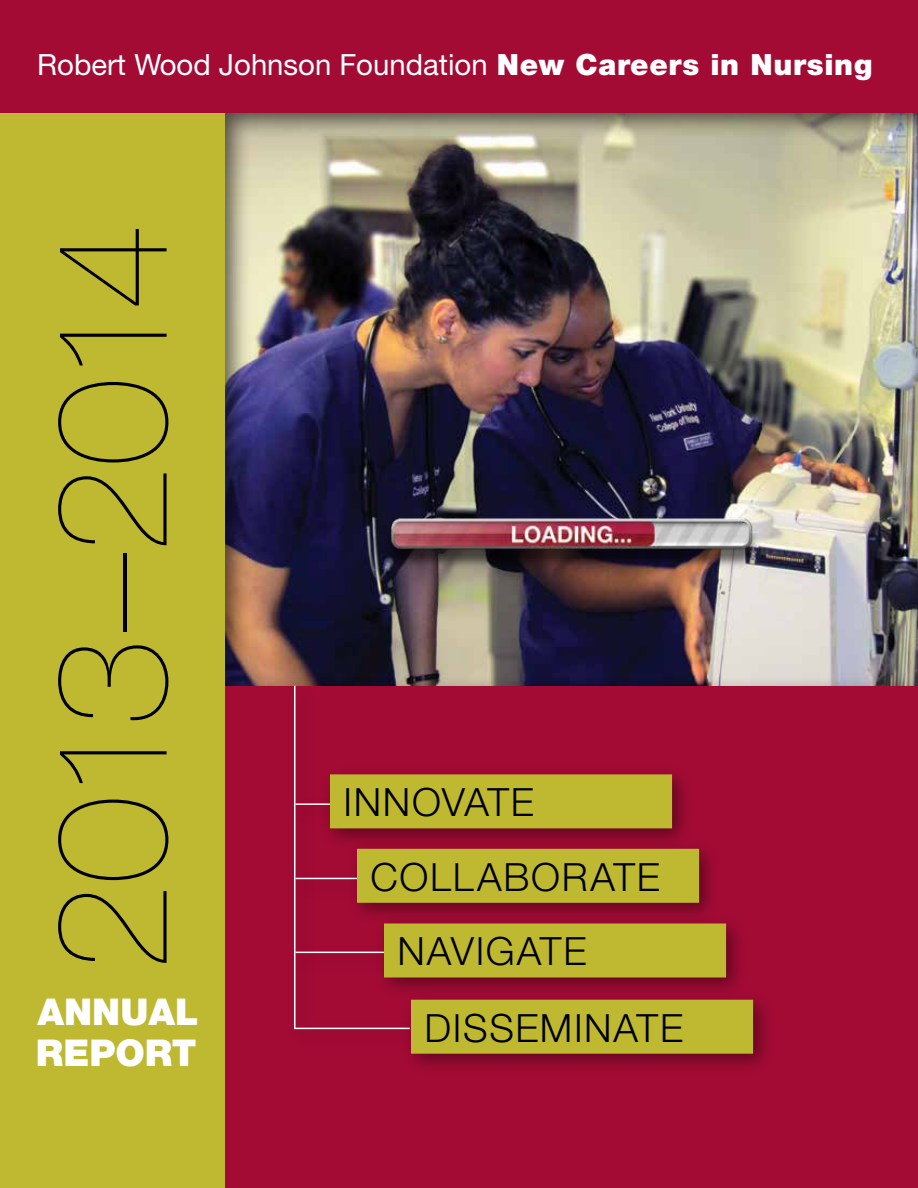
<style>
.page{position:relative;width:918px;height:1188px;background:#fff}
.page>*{position:absolute;margin:0;border:0;box-sizing:border-box;transform-origin:0 0}
.t1{font:200 156.75px "Helvetica Neue LT Std";letter-spacing:-.03em;color:#000}
.t2{font:300 39px "Helvetica Neue LT Std";letter-spacing:.045em;color:#000}
.t3{font:900 37.05px/40.5px "Helvetica Neue LT Std";color:#fff}
.t4{font:29.25px "Helvetica Neue LT Std";color:#fff}
.s1{font-weight:900}
</style>
<div class="page">
<div style="left:0;top:106px;width:918px;height:1082px;background:#a30b35"></div>
<div style="left:225px;top:111px;width:693px;height:576px;background:#000;opacity:.6"></div>
<img style="left:367px;top:498px;width:407px;height:74px">
<div style="left:321px;top:765px;width:372px;height:84px;background:#000;opacity:.4"></div>
<div style="left:330px;top:774px;width:342px;height:54px;background:#beb931"></div>
<div style="left:285px;top:680px;width:144px;height:371px;background:#000;opacity:.35"></div>
<svg style="left:293px;top:684px;width:118px;height:346px"></svg>
<div style="left:348px;top:840px;width:372px;height:84px;background:#000;opacity:.4"></div>
<div style="left:357px;top:849px;width:342px;height:54px;background:#beb931"></div>
<div style="left:375px;top:914px;width:372px;height:84px;background:#000;opacity:.4"></div>
<div style="left:384px;top:923px;width:342px;height:54px;background:#beb931"></div>
<div style="left:402px;top:990px;width:372px;height:85px;background:#000;opacity:.4"></div>
<div style="left:411px;top:1000px;width:342px;height:54px;background:#beb931"></div>
<div style="left:0;top:106px;width:225px;height:1082px;background:#beb931"></div>
<div style="left:0;top:0;width:918px;height:112px;background:#a30b35"></div>
<p class="t4" style="left:37px;top:47px;width:837px">Robert Wood Johnson Foundation <span class="s1">New Careers in Nursing</span></p>
<h1 class="t1" style="left:21px;top:971px;width:749px;rotate:-90deg">2013–2014</h1>
<p class="t3" style="left:36px;top:992px;width:164px">ANNUAL<br>REPORT</p>
<h2 class="t2" style="left:344px;top:779px;width:192px">INNOVATE</h2>
<h2 class="t2" style="left:370px;top:853px;width:291px">COLLABORATE</h2>
<h2 class="t2" style="left:398px;top:928px;width:190px">NAVIGATE</h2>
<h2 class="t2" style="left:424px;top:1004px;width:260px">DISSEMINATE</h2>
</div>
